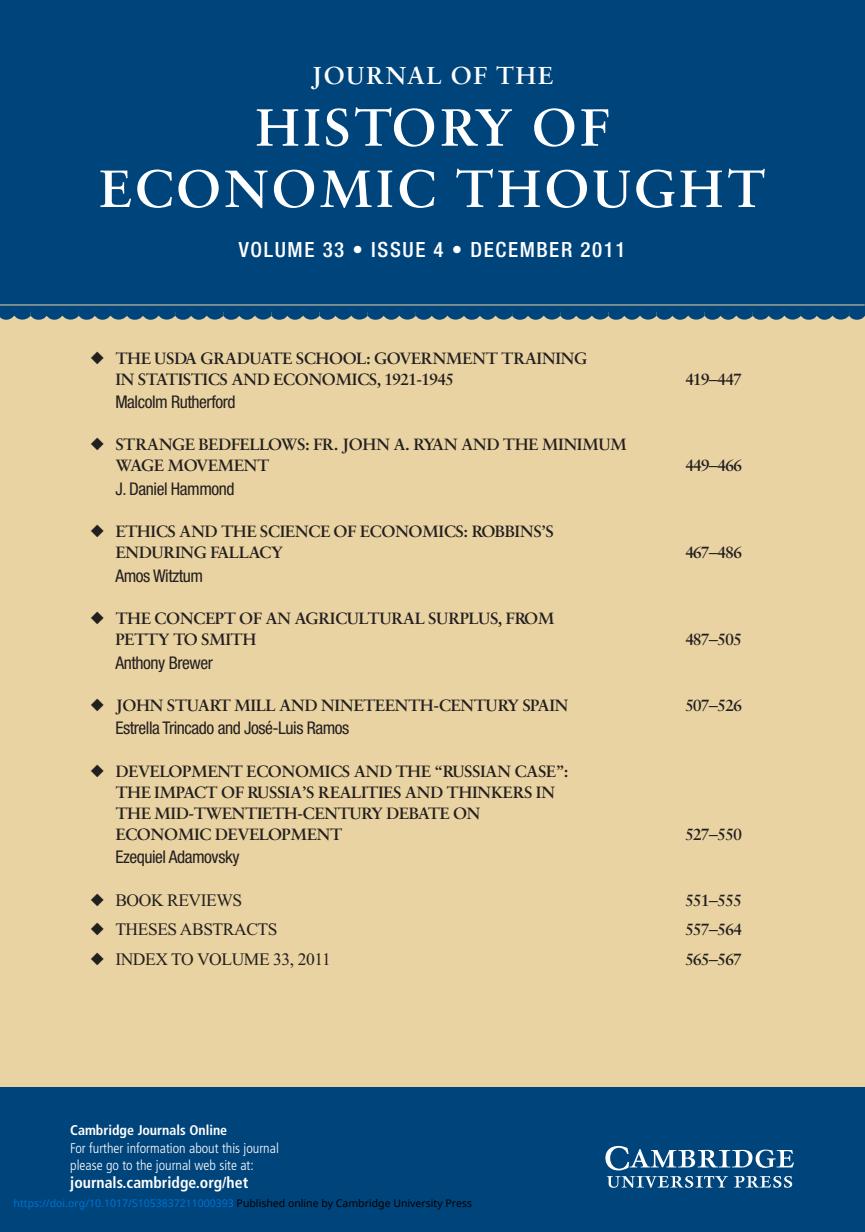
<style>
.page{position:relative;width:865px;height:1232px;background:#fff}
.page>*{position:absolute;margin:0;border:0;box-sizing:border-box;transform-origin:0 0}
.t1{font:600 56px/61.2px "Sabon";letter-spacing:.05em;color:#fff;text-align:center}
.t2{font:600 26.25px "Sabon";letter-spacing:.05em;color:#fff}
.t3{font:500 condensed 21px "Helvetica Neue";letter-spacing:.075em;color:#fff}
.t4{font:600 17.5px/21px "Sabon";letter-spacing:-.025em;color:#231f20}
.t5{font:condensed 17.5px "Helvetica Neue";letter-spacing:-.025em;color:#231f20}
.t6{font:17.5px "Times New Roman";letter-spacing:-.025em;color:#231f20}
.t7{font:700 condensed 15.75px "Frutiger LT Std";color:#fff}
.t8{font:300 condensed 14px/17.5px "Frutiger LT Std";color:#fff}
.t9{font:10.5px "Noto Sans";color:#0172cf}
.s1{font-weight:700}
.s2{color:#000}
</style>
<div class="page">
<div style="left:0;top:306px;width:865px;height:783px;background:#e9d3a2"></div>
<svg style="left:0;top:312px;width:864px;height:8px;background:#2c5f83"></svg>
<div style="left:0;top:0;width:865px;height:312px;background:#00447c"></div>
<hr style="left:0;top:304px;width:864px;height:1px;background:#e9d3a2">
<div style="left:0;top:1087px;width:865px;height:144px;background:#00447c"></div>
<svg style="left:605px;top:1145px;width:189px;height:42px"></svg>
<hr style="left:864px;top:0;width:1px;height:1231px;background:#00447c">
<p class="t2" style="left:311px;top:66px;width:244px">JOURNAL OF THE</p>
<p class="t1" style="left:99px;top:102px;width:668px">HISTORY OF<br>ECONOMIC THOUGHT</p>
<p class="t3" style="left:239px;top:242px;width:388px">VOLUME 33 • ISSUE 4 • DECEMBER 2011</p>
<p class="t4" style="left:115px;top:349px;width:473px;text-indent:-25px">◆ THE USDA GRADUATE SCHOOL: GOVERNMENT TRAINING<br>IN STATISTICS AND ECONOMICS, 1921-1945</p>
<p class="t5" style="left:115px;top:395px;width:122px">Malcolm Rutherford</p>
<p class="t4" style="left:115px;top:436px;width:513px;text-indent:-25px">◆ STRANGE BEDFELLOWS: FR. JOHN A. RYAN AND THE MINIMUM<br>WAGE MOVEMENT</p>
<p class="t5" style="left:115px;top:482px;width:121px">J. Daniel Hammond</p>
<p class="t4" style="left:115px;top:522px;width:440px;text-indent:-25px">◆ ETHICS AND THE SCIENCE OF ECONOMICS: ROBBINS’S<br>ENDURING FALLACY</p>
<p class="t5" style="left:115px;top:569px;width:89px">Amos Witztum</p>
<p class="t4" style="left:115px;top:609px;width:441px;text-indent:-25px">◆ THE CONCEPT OF AN AGRICULTURAL SURPLUS, FROM<br>PETTY TO SMITH</p>
<p class="t4" style="left:685px;top:370px;width:58px">419–447</p>
<p class="t4" style="left:685px;top:457px;width:58px">449–466</p>
<p class="t4" style="left:685px;top:543px;width:58px">467–486</p>
<p class="t4" style="left:685px;top:630px;width:58px">487–505</p>
<p class="t5" style="left:115px;top:656px;width:99px">Anthony Brewer</p>
<p class="t4" style="left:91px;top:696px;width:479px">◆ JOHN STUART MILL AND NINETEENTH-CENTURY SPAIN</p>
<p class="t4" style="left:685px;top:696px;width:58px">507–526</p>
<p class="t5" style="left:115px;top:721px;width:235px">Estrella Trincado and José-Luis Ramos</p>
<p class="t4" style="left:115px;top:762px;width:454px;text-indent:-25px">◆ DEVELOPMENT ECONOMICS AND THE “RUSSIAN CASE”:<br>THE IMPACT OF RUSSIA’S REALITIES AND THINKERS IN THE MID-TWENTIETH-CENTURY DEBATE ON ECONOMIC DEVELOPMENT</p>
<p class="t4" style="left:685px;top:825px;width:58px">527–550</p>
<p class="t5" style="left:115px;top:850px;width:126px">Ezequiel Adamovsky</p>
<p class="t6" style="left:91px;top:893px;width:153px">◆ BOOK REVIEWS</p>
<p class="t4" style="left:685px;top:891px;width:58px">551–555</p>
<p class="t6" style="left:91px;top:922px;width:188px">◆ THESES ABSTRACTS</p>
<p class="t4" style="left:685px;top:920px;width:58px">557–564</p>
<p class="t6" style="left:91px;top:952px;width:242px">◆ INDEX TO VOLUME 33, 2011</p>
<p class="t4" style="left:685px;top:950px;width:58px">565–567</p>
<p class="t8" style="left:70px;top:1122px;width:210px"><span class="s1">Cambridge Journals Online<br></span>For further information about this journal please go to the journal web site at:</p>
<p class="t7" style="left:70px;top:1174px;width:179px">journals.cambridge.org/het</p>
<p class="t9" style="left:14px;top:1195px;width:460px">https://doi.org/10.1017/S1053837211000393 <span class="s2">Published online by Cambridge University Press</span></p>
</div>
